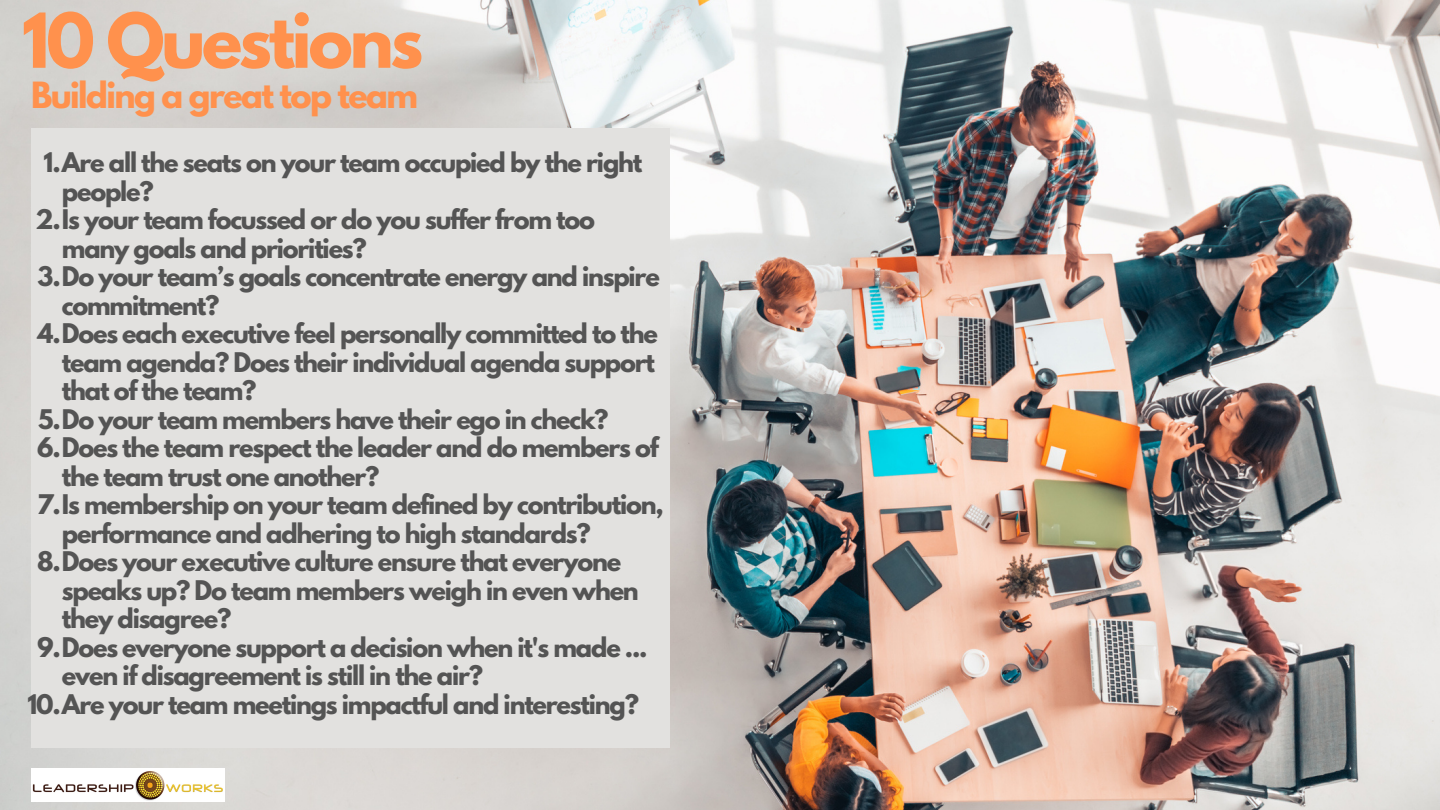
<style>
.page{position:relative;width:1440px;height:810px;background:#fff}
.page>*{position:absolute;margin:0;border:0;box-sizing:border-box;transform-origin:0 0}
.t1{font:700 67px "League Spartan";letter-spacing:-.05em;color:#ff914d}
.t2{font:700 32px "League Spartan";letter-spacing:-.05em;color:#ff914d}
.t3{font:700 24px/28.5px "League Spartan";letter-spacing:-.05em;color:#545454}
</style>
<div class="page">
<img style="left:0;top:0;width:1440px;height:810px">
<div style="left:31px;top:128px;width:639px;height:620px;background:#e2e1df"></div>
<img style="left:31px;top:769px;width:194px;height:33px">
<p class="t1" style="left:22px;top:7px;width:403px">10 Questions</p>
<p class="t2" style="left:31px;top:79px;width:388px">Building a great top team</p>
<p class="t3" style="left:62px;top:151px;width:582px;text-indent:-18px">1.Are all the seats on your team occupied by the right people?</p>
<p class="t3" style="left:62px;top:208px;width:535px;text-indent:-26px">2.Is your team focussed or do you suffer from too many goals and priorities?</p>
<p class="t3" style="left:62px;top:265px;width:599px;text-indent:-24px">3.Do your team’s goals concentrate energy and inspire commitment?</p>
<p class="t3" style="left:62px;top:322px;width:597px;text-align:justify;text-indent:-24px">4.Does each executive feel personally committed to the team agenda? Does their individual agenda support that of the team?</p>
<p class="t3" style="left:38px;top:408px;width:572px">5.Do your team members have their ego in check?</p>
<p class="t3" style="left:62px;top:436px;width:598px;text-indent:-25px">6.Does the team respect the leader and do members of the team trust one another?</p>
<p class="t3" style="left:62px;top:493px;width:603px;text-indent:-25px">7.Is membership on your team defined by contribution, performance and adhering to high standards?</p>
<p class="t3" style="left:62px;top:550px;width:578px;text-indent:-25px">8.Does your executive culture ensure that everyone speaks up? Do team members weigh in even when they disagree?</p>
<p class="t3" style="left:62px;top:636px;width:587px;text-indent:-25px">9.Does everyone support a decision when it's made ... even if disagreement is still in the air?</p>
<p class="t3" style="left:27px;top:693px;width:613px">10.Are your team meetings impactful and interesting?</p>
</div>
